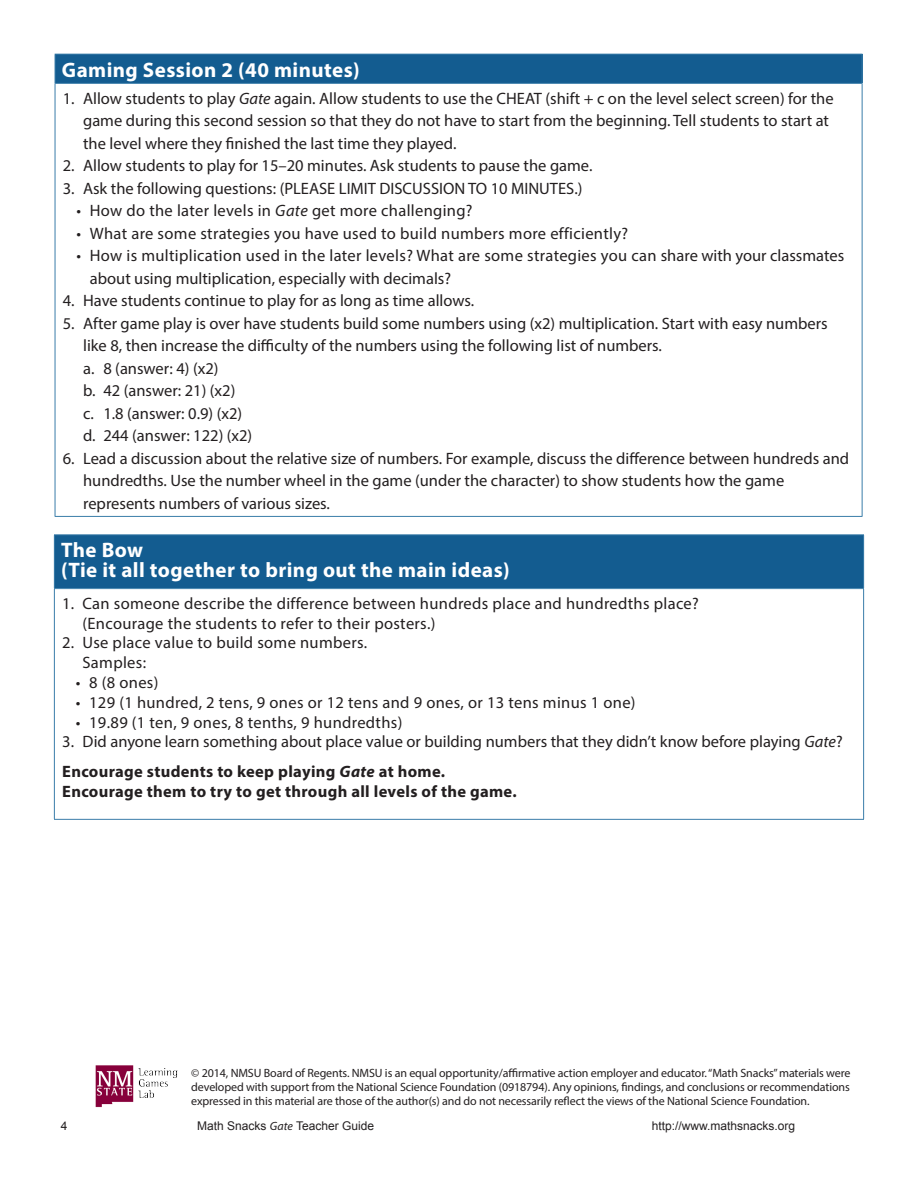
<style>
.page{position:relative;width:918px;height:1188px;background:#fff}
.page>*{position:absolute;margin:0;border:0;box-sizing:border-box;transform-origin:0 0}
.t1{font:700 21px "Myriad Pro";letter-spacing:.02em;color:#fff}
.t2{font:16.5px/22.5px "Myriad Pro";color:#231f20}
.t3{font:16.5px/19.8px "Myriad Pro";letter-spacing:.02em;color:#231f20}
.bullets{font:700 16.5px "Myriad Pro";letter-spacing:.02em;color:#231f20}
.t4{font:12px/14.4px "Myriad Pro";letter-spacing:-.01em;color:#231f20;text-align:justify}
.t5{font:12px "Arial";color:#231f20}
.s1{font-style:italic}
.s2{font-family:"Myriad Pro";font-style:italic}
</style>
<div class="page">
<div style="left:54px;top:535px;width:810px;height:54px;background:#135c90"></div>
<hr style="left:54px;top:589px;width:1px;height:230px;background:#3a7da9">
<hr style="left:863px;top:589px;width:1px;height:230px;background:#3a7da9">
<hr style="left:54px;top:819px;width:810px;height:1px;background:#3a7da9">
<hr style="left:54px;top:534px;width:810px;height:1px;background:#3a7da9">
<hr style="left:54px;top:535px;width:1px;height:53px;background:#3a7da9">
<hr style="left:863px;top:535px;width:1px;height:53px;background:#3a7da9">
<hr style="left:54px;top:588px;width:810px;height:1px;background:#3a7da9">
<div style="left:55px;top:54px;width:807px;height:29px;background:#135c90"></div>
<hr style="left:55px;top:84px;width:1px;height:432px;background:#3a7da9">
<hr style="left:862px;top:84px;width:1px;height:432px;background:#3a7da9">
<hr style="left:55px;top:516px;width:807px;height:1px;background:#3a7da9">
<hr style="left:55px;top:54px;width:807px;height:1px;background:#3a7da9">
<svg style="left:55px;top:55px;width:1px;height:28px"></svg>
<svg style="left:862px;top:55px;width:1px;height:28px"></svg>
<hr style="left:55px;top:83px;width:807px;height:1px;background:#3a7da9">
<img style="left:95px;top:1065px;width:83px;height:43px">
<p class="t1" style="left:62px;top:56px;width:300px">Gaming Session 2 (40 minutes)</p>
<p class="t2" style="left:83px;top:87px;width:752px;text-indent:-20px">1. Allow students to play <span class="s1">Gate</span> again. Allow students to use the CHEAT (shift + c on the level select screen) for the game during this second session so that they do not have to start from the beginning. Tell students to start at the level where they finished the last time they played.</p>
<p class="t2" style="left:63px;top:154px;width:531px">2. Allow students to play for 15–20 minutes. Ask students to pause the game.</p>
<p class="t2" style="left:63px;top:177px;width:521px">3. Ask the following questions: (PLEASE LIMIT DISCUSSION TO 10 MINUTES.)</p>
<p class="t3" style="left:76px;top:200px;width:398px">• How do the later levels in <span class="s1">Gate</span> get more challenging?</p>
<p class="t3" style="left:76px;top:223px;width:553px">• What are some strategies you have used to build numbers more efficiently?</p>
<p class="t2" style="left:90px;top:244px;width:756px;text-indent:-14px">• How is multiplication used in the later levels? What are some strategies you can share with your classmates about using multiplication, especially with decimals?</p>
<p class="t2" style="left:63px;top:289px;width:413px">4. Have students continue to play for as long as time allows.</p>
<p class="t2" style="left:83px;top:312px;width:746px;text-indent:-20px">5. After game play is over have students build some numbers using (x2) multiplication. Start with easy numbers like 8, then increase the difficulty of the numbers using the following list of numbers.</p>
<p class="t2" style="left:83px;top:357px;width:137px">a. 8 (answer: 4) (x2)</p>
<p class="t2" style="left:83px;top:379px;width:154px">b. 42 (answer: 21) (x2)</p>
<p class="t2" style="left:83px;top:402px;width:161px">c. 1.8 (answer: 0.9) (x2)</p>
<p class="t2" style="left:83px;top:424px;width:171px">d. 244 (answer: 122) (x2)</p>
<p class="t2" style="left:83px;top:447px;width:768px;text-indent:-20px">6. Lead a discussion about the relative size of numbers. For example, discuss the difference between hundreds and hundredths. Use the number wheel in the game (under the character) to show students how the game represents numbers of various sizes.</p>
<p class="t1" style="left:61px;top:537px;width:84px">The Bow</p>
<p class="t1" style="left:61px;top:556px;width:450px">(Tie it all together to bring out the main ideas)</p>
<p class="t3" style="left:82px;top:593px;width:618px;text-indent:-20px">1. Can someone describe the difference between hundreds place and hundredths place? (Encourage the students to refer to their posters.)</p>
<p class="t3" style="left:82px;top:633px;width:286px;text-indent:-20px">2. Use place value to build some numbers.<br>Samples:</p>
<p class="t2" style="left:76px;top:671px;width:84px">• 8 (8 ones)</p>
<p class="t3" style="left:76px;top:692px;width:561px">• 129 (1 hundred, 2 tens, 9 ones or 12 tens and 9 ones, or 13 tens minus 1 one)</p>
<p class="t3" style="left:76px;top:712px;width:328px">• 19.89 (1 ten, 9 ones, 8 tenths, 9 hundredths)</p>
<p class="t2" style="left:62px;top:730px;width:782px">3. Did anyone learn something about place value or building numbers that they didn’t know before playing <span class="s1">Gate</span>?</p>
<p class="bullets" style="left:62px;top:761px;width:384px">Encourage students to keep playing <span class="s1">Gate</span> at home.</p>
<p class="bullets" style="left:62px;top:781px;width:456px">Encourage them to try to get through all levels of the game.</p>
<p class="t4" style="left:191px;top:1065px;width:661px">© 2014, NMSU Board of Regents. NMSU is an equal opportunity/affirmative action employer and educator. “Math Snacks” materials were developed with support from the National Science Foundation (0918794). Any opinions, findings, and conclusions or recommendations expressed in this material are those of the author(s) and do not necessarily reflect the views of the National Science Foundation.</p>
<p class="t5" style="left:61px;top:1118px;width:8px">4</p>
<p class="t5" style="left:197px;top:1118px;width:179px">Math Snacks <span class="s2">Gate</span> Teacher Guide</p>
<p class="t5" style="left:652px;top:1118px;width:145px">http://www.mathsnacks.org</p>
</div>
